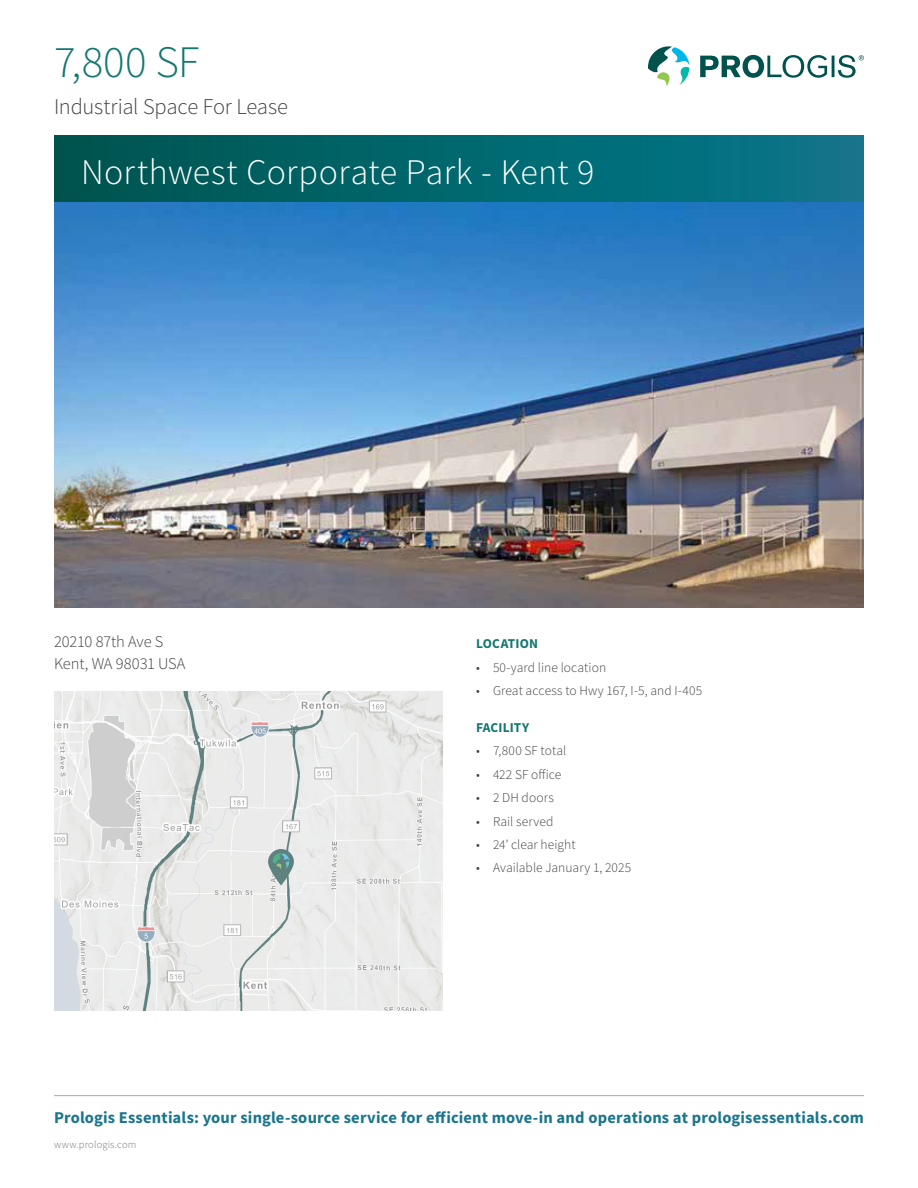
<style>
.page{position:relative;width:918px;height:1188px;background:#fff}
.page>*{position:absolute;margin:0;border:0;box-sizing:border-box;transform-origin:0 0}
.t1{font:300 45px "Source Sans Pro";color:#147770}
.t2{font:300 36px "Source Sans Pro";letter-spacing:.01em;color:#fff}
.t3{font:300 22.5px "Source Sans Pro";letter-spacing:-.01em;color:#414141}
.t4{font:700 16.5px "Source Sans Pro";letter-spacing:.01em;color:#1b758c}
.Address{font:300 16.5px/22.5px "Source Sans Pro";letter-spacing:-.01em;color:#414141}
.t5{font:300 13.5px "Source Sans Pro";letter-spacing:.005em;color:#414141}
.Body_Headings{font:700 13.5px "Source Sans Pro";letter-spacing:.01em;color:#147770}
.Footer_Text{font:300 10.5px "Source Sans Pro";letter-spacing:.015em;color:#747576}
</style>
<div class="page">
<div style="left:54px;top:135px;width:810px;height:67px;background:linear-gradient(to right,#00554e,#09788d)"></div>
<svg style="left:648px;top:46px;width:41px;height:40px"></svg>
<svg style="left:700px;top:55px;width:164px;height:23px"></svg>
<hr style="left:54px;top:1095px;width:810px;height:1px;background:#a7aaab">
<img style="left:54px;top:202px;width:810px;height:406px">
<img style="left:54px;top:691px;width:388px;height:319px">
<h1 class="t1" style="left:54px;top:35px;width:147px">7,800 SF</h1>
<h3 class="t3" style="left:54px;top:93px;width:236px">Industrial Space For Lease</h3>
<h2 class="t2" style="left:81px;top:150px;width:515px">Northwest Corporate Park - Kent 9</h2>
<p class="Address" style="left:54px;top:630px;width:133px">20210 87th Ave S<br>Kent, WA 98031 USA</p>
<p class="Body_Headings" style="left:476px;top:635px;width:64px">LOCATION</p>
<p class="t5" style="left:476px;top:659px;width:132px">• 50-yard line location</p>
<p class="t5" style="left:476px;top:682px;width:228px">• Great access to Hwy 167, I-5, and I-405</p>
<p class="Body_Headings" style="left:476px;top:719px;width:55px">FACILITY</p>
<p class="t5" style="left:476px;top:743px;width:92px">• 7,800 SF total</p>
<p class="t5" style="left:476px;top:766px;width:87px">• 422 SF office</p>
<p class="t5" style="left:476px;top:790px;width:79px">• 2 DH doors</p>
<p class="t5" style="left:476px;top:813px;width:79px">• Rail served</p>
<p class="t5" style="left:476px;top:836px;width:101px">• 24’ clear height</p>
<p class="t5" style="left:476px;top:860px;width:157px">• Available January 1, 2025</p>
<p class="t4" style="left:54px;top:1107px;width:811px">Prologis Essentials: your single-source service for efficient move-in and operations at prologisessentials.com</p>
<p class="Footer_Text" style="left:54px;top:1138px;width:84px">www.prologis.com</p>
</div>
